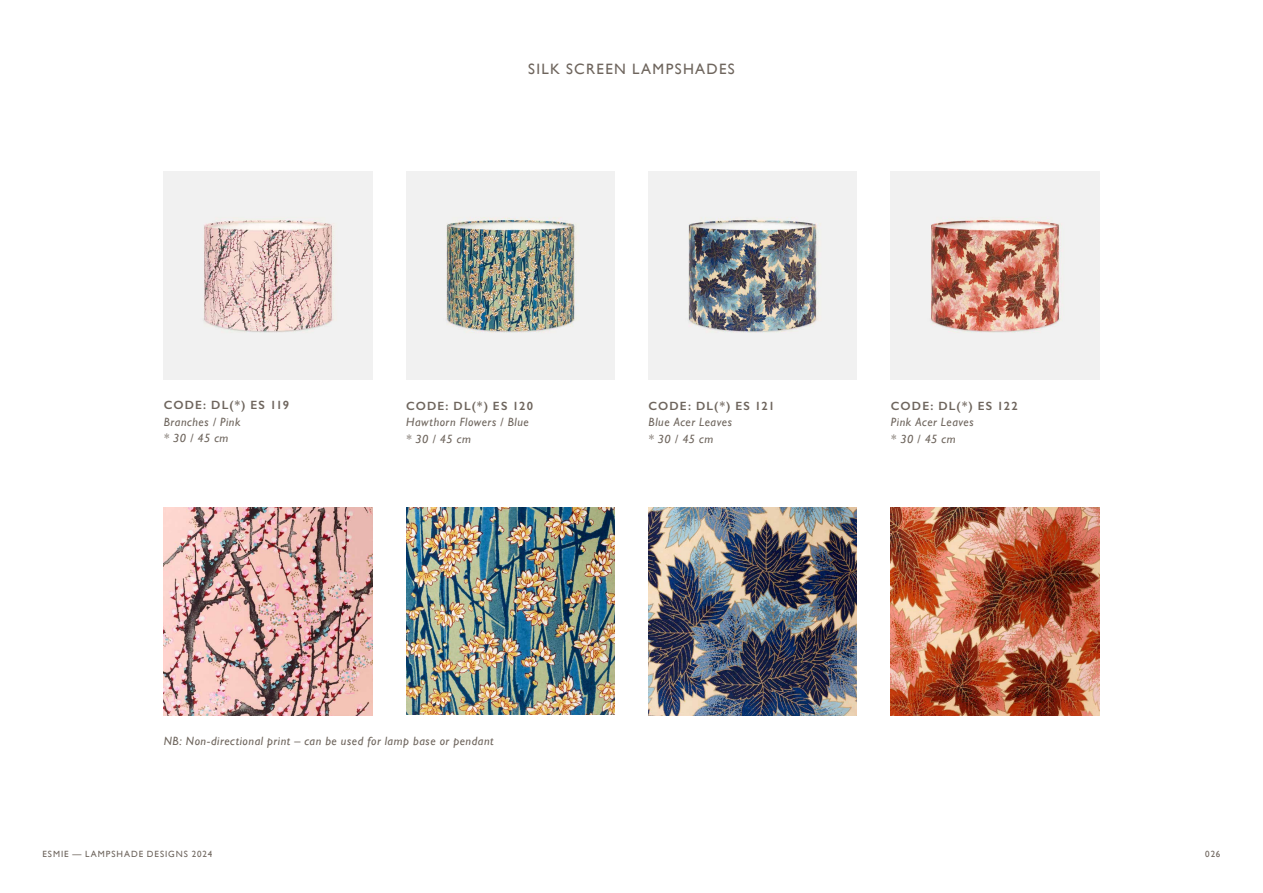
<style>
.page{position:relative;width:1263px;height:893px;background:#fff}
.page>*{position:absolute;margin:0;border:0;box-sizing:border-box;transform-origin:0 0}
.t1{font:15px "Gill Sans";letter-spacing:.09em;color:#6e655d}
.t2{font:italic 12px/16.5px "Gill Sans";letter-spacing:.045em;color:#6e655d}
.t3{font:600 12px "Gill Sans";letter-spacing:.095em;color:#6e655d}
.t4{font:9px "Gill Sans";letter-spacing:.105em;color:#6e655d}
</style>
<div class="page">
<img style="left:164px;top:171px;width:208px;height:209px">
<img style="left:406px;top:171px;width:208px;height:209px">
<img style="left:648px;top:171px;width:209px;height:209px">
<img style="left:891px;top:171px;width:208px;height:209px">
<img style="left:164px;top:507px;width:208px;height:208px">
<img style="left:406px;top:507px;width:208px;height:208px">
<img style="left:648px;top:507px;width:209px;height:208px">
<img style="left:891px;top:507px;width:208px;height:208px">
<p class="t1" style="left:528px;top:60px;width:208px">SILK SCREEN LAMPSHADES</p>
<p class="t3" style="left:164px;top:398px;width:127px">CODE: DL(*) ES 119</p>
<p class="t2" style="left:164px;top:413px;width:78px">Branches / Pink * 30 / 45 cm</p>
<p class="t3" style="left:406px;top:398px;width:128px">CODE: DL(*) ES 120</p>
<p class="t2" style="left:406px;top:414px;width:124px">Hawthorn Flowers / Blue * 30 / 45 cm</p>
<p class="t3" style="left:648px;top:398px;width:128px">CODE: DL(*) ES 121</p>
<p class="t2" style="left:648px;top:414px;width:85px">Blue Acer Leaves * 30 / 45 cm</p>
<p class="t2" style="left:164px;top:733px;width:331px">NB: Non-directional print – can be used for lamp base or pendant</p>
<p class="t3" style="left:891px;top:398px;width:128px">CODE: DL(*) ES 122</p>
<p class="t2" style="left:891px;top:414px;width:84px">Pink Acer Leaves * 30 / 45 cm</p>
<p class="t4" style="left:43px;top:848px;width:171px">ESMIE — LAMPSHADE DESIGNS 2024</p>
<p class="t4" style="left:1205px;top:848px;width:17px">026</p>
</div>
